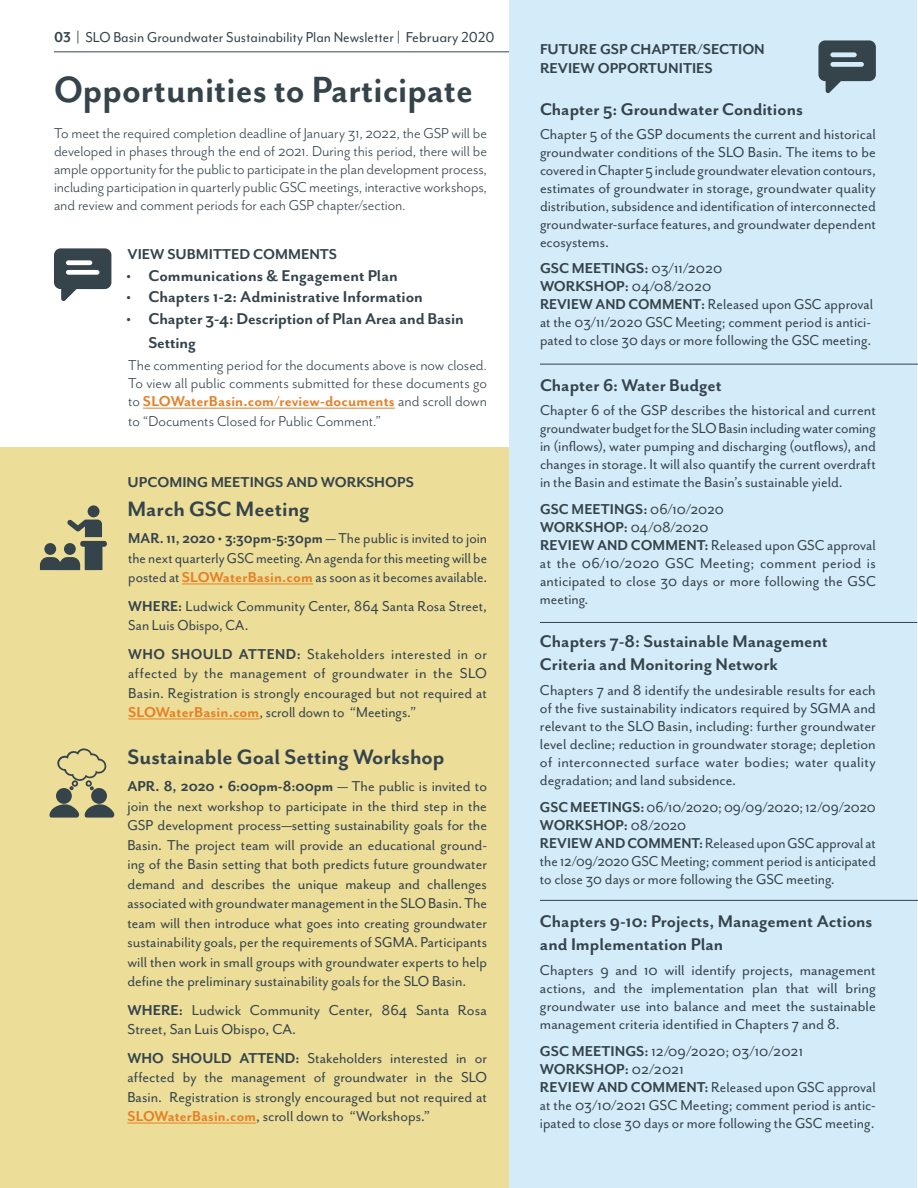
<style>
.page{position:relative;width:918px;height:1188px;background:#fff}
.page>*{position:absolute;margin:0;border:0;box-sizing:border-box;transform-origin:0 0}
.t1{font:700 42px "Mr Eaves San OT";color:#35434b;scale:.95 1}
.t2{font:700 24px "Mr Eaves San OT";color:#35434b}
.t3{font:700 19.5px/23.4px "Mr Eaves San OT";color:#35434b}
.t4{font:700 18px/24px "Mr Eaves San OT";color:#35434b}
.t5{font:16.5px/18px "Mr Eaves San OT";color:#35434b;text-align:justify}
.t6{font:16.5px/18px "Mr Eaves San OT";letter-spacing:-.005em;color:#35434b;text-align:justify}
.t7{font:16.5px/18px "Mr Eaves San OT";color:#35434b;scale:.96 1}
.t8{font:16.5px/19.5px "Mr Eaves San OT";color:#35434b;text-align:justify;scale:.95 1}
.t9{font:700 16.5px/18.8px "Mr Eaves San OT";color:#35434b}
.t10{font:16.5px "Mr Eaves Mod OT";color:#35434b;scale:.95 1}
.s1{font-weight:700}
.s2{font-weight:700;color:#e67f25}
</style>
<div class="page">
<hr style="left:54px;top:51px;width:809px;height:1px;background:#35434b">
<div style="left:0;top:447px;width:509px;height:741px;background:#ecdd98"></div>
<hr style="left:143px;top:408px;width:252px;height:1px;background:#e67f25">
<hr style="left:182px;top:584px;width:131px;height:1px;background:#e67f25">
<hr style="left:128px;top:719px;width:131px;height:1px;background:#e67f25">
<hr style="left:128px;top:1123px;width:128px;height:1px;background:#e67f25">
<svg style="left:54px;top:248px;width:57px;height:53px"></svg>
<svg style="left:40px;top:505px;width:67px;height:65px"></svg>
<div style="left:56px;top:788px;width:16px;height:16px;background:#35434b;border-radius:50%"></div>
<svg style="left:49px;top:803px;width:30px;height:15px"></svg>
<div style="left:91px;top:788px;width:16px;height:16px;background:#35434b;border-radius:50%"></div>
<svg style="left:85px;top:803px;width:29px;height:15px"></svg>
<svg style="left:57px;top:748px;width:50px;height:42px"></svg>
<div style="left:509px;top:0;width:408px;height:1188px;background:#d4ecfa"></div>
<svg style="left:818px;top:40px;width:58px;height:53px"></svg>
<hr style="left:540px;top:364px;width:378px;height:1px;background:#35434b">
<hr style="left:540px;top:622px;width:377px;height:1px;background:#35434b">
<hr style="left:540px;top:900px;width:378px;height:1px;background:#35434b">
<p class="t10" style="left:54px;top:28px;width:465px"><span class="s1">03 |</span> SLO Basin Groundwater Sustainability Plan Newsletter | February 2020</p>
<h1 class="t1" style="left:54px;top:67px;width:443px">Opportunities to Participate</h1>
<p class="t6" style="left:54px;top:124px;width:435px">To meet the required completion deadline of January 31, 2022, the GSP will be developed in phases through the end of 2021. During this period, there will be ample opportunity for the public to participate in the plan development process, including participation in quarterly public GSC meetings, interactive workshops, and review and comment periods for each GSP chapter/section.</p>
<p class="t9" style="left:128px;top:245px;width:211px">VIEW SUBMITTED COMMENTS</p>
<p class="t4" style="left:126px;top:264px;width:273px">• Communications &amp; Engagement Plan</p>
<p class="t4" style="left:126px;top:285px;width:298px">• Chapters 1-2: Administrative Information</p>
<p class="t4" style="left:148px;top:307px;width:317px;text-indent:-22px">• Chapter 3-4: Description of Plan Area and Basin<br>Setting</p>
<p class="t6" style="left:128px;top:357px;width:360px">The commenting period for the documents above is now closed.<br>To view all public comments submitted for these documents go to <span class="s2">SLOWaterBasin.com/review-documents</span> and scroll down</p>
<p class="t6" style="left:128px;top:412px;width:254px">to “Documents Closed for Public Comment.”</p>
<p class="t9" style="left:128px;top:473px;width:288px">UPCOMING MEETINGS AND WORKSHOPS</p>
<h2 class="t2" style="left:128px;top:496px;width:184px">March GSC Meeting</h2>
<p class="t8" style="left:128px;top:529px;width:379px"><span class="s1">MAR. 11, 2020 • 3:30pm-5:30pm</span> — The public is invited to join the next quarterly GSC meeting. An agenda for this meeting will be posted at <span class="s2">SLOWaterBasin.com</span> as soon as it becomes available.</p>
<p class="t5" style="left:128px;top:596px;width:360px;line-height:19.5px"><span class="s1">WHERE:</span> Ludwick Community Center, 864 Santa Rosa Street,<br>San Luis Obispo, CA.</p>
<p class="t5" style="left:128px;top:644px;width:360px;line-height:19.5px"><span class="s1">WHO SHOULD ATTEND:</span> Stakeholders interested in or affected by the management of groundwater in the SLO Basin. Registration is strongly encouraged but not required at <span class="s2">SLOWaterBasin.com</span>, scroll down to “Meetings.”</p>
<h2 class="t2" style="left:128px;top:744px;width:319px">Sustainable Goal Setting Workshop</h2>
<p class="t5" style="left:128px;top:777px;width:361px;line-height:19.5px"><span class="s1">APR. 8, 2020 • 6:00pm-8:00pm</span> — The public is invited to join the next workshop to participate in the third step in the GSP development process—setting sustainability goals for the Basin. The project team will provide an educational ground&shy;ing of the Basin setting that both predicts future groundwater demand and describes the unique makeup and challenges associated with groundwater management in the SLO Basin. The team will then introduce what goes into creating groundwater sustainability goals, per the requirements of SGMA. Participants will then work in small groups with groundwater experts to help define the preliminary sustainability goals for the SLO Basin.</p>
<p class="t5" style="left:128px;top:1000px;width:361px;line-height:19.5px"><span class="s1">WHERE:</span> Ludwick Community Center, 864 Santa Rosa<br>Street, San Luis Obispo, CA.</p>
<p class="t5" style="left:128px;top:1048px;width:361px;line-height:19.6px"><span class="s1">WHO SHOULD ATTEND:</span> Stakeholders interested in or affected by the management of groundwater in the SLO Basin. Registration is strongly encouraged but not required at <span class="s2">SLOWaterBasin.com</span>, scroll down to “Workshops.”</p>
<p class="t9" style="left:540px;top:40px;width:226px">FUTURE GSP CHAPTER/SECTION<br>REVIEW OPPORTUNITIES</p>
<p class="t3" style="left:540px;top:97px;width:264px">Chapter 5: Groundwater Conditions</p>
<p class="t5" style="left:540px;top:125px;width:337px">Chapter 5 of the GSP documents the current and historical groundwater conditions of the SLO Basin. The items to be covered in Chapter 5 include groundwater elevation contours, estimates of groundwater in storage, groundwater quality distribution, subsidence and identification of interconnected groundwater-surface features, and groundwater dependent ecosystems.</p>
<p class="t5" style="left:540px;top:259px;width:335px;text-align:left"><span class="s1">GSC MEETINGS:</span> 03/11/2020<br><span class="s1">WORKSHOP:</span> 04/08/2020<br><span class="s1">REVIEW AND COMMENT:</span> Released upon GSC approval at the 03/11/2020 GSC Meeting; comment period is antici&shy;pated to close 30 days or more following the GSC meeting.</p>
<p class="t3" style="left:540px;top:373px;width:183px">Chapter 6: Water Budget</p>
<p class="t5" style="left:540px;top:401px;width:337px">Chapter 6 of the GSP describes the historical and current groundwater budget for the SLO Basin including water coming in (inflows), water pumping and discharging (outflows), and changes in storage. It will also quantify the current overdraft in the Basin and estimate the Basin’s sustainable yield.</p>
<p class="t5" style="left:540px;top:500px;width:337px;text-align:left"><span class="s1">GSC MEETINGS:</span> 06/10/2020<br><span class="s1">WORKSHOP:</span> 04/08/2020<br><span class="s1">REVIEW AND COMMENT:</span> Released upon GSC approval at the 06/10/2020 GSC Meeting; comment period is anticipated to close 30 days or more following the GSC meeting.</p>
<p class="t3" style="left:540px;top:630px;width:289px">Chapters 7-8: Sustainable Management<br>Criteria and Monitoring Network</p>
<p class="t5" style="left:540px;top:681px;width:337px">Chapters 7 and 8 identify the undesirable results for each of the five sustainability indicators required by SGMA and relevant to the SLO Basin, including: further groundwater level decline; reduction in groundwater storage; depletion of interconnected surface water bodies; water quality degradation; and land subsidence.</p>
<p class="t7" style="left:540px;top:798px;width:351px"><span class="s1">GSC MEETINGS:</span> 06/10/2020; 09/09/2020; 12/09/2020<br><span class="s1">WORKSHOP:</span> 08/2020<br><span class="s1">REVIEW AND COMMENT:</span> Released upon GSC approval at the 12/09/2020 GSC Meeting; comment period is anticipated to close 30 days or more following the GSC meeting.</p>
<p class="t3" style="left:540px;top:910px;width:334px">Chapters 9-10: Projects, Management Actions and Implementation Plan</p>
<p class="t5" style="left:540px;top:961px;width:337px">Chapters 9 and 10 will identify projects, management actions, and the implementation plan that will bring groundwater use into balance and meet the sustainable management criteria identified in Chapters 7 and 8.</p>
<p class="t5" style="left:540px;top:1042px;width:337px;text-align:left"><span class="s1">GSC MEETINGS:</span> 12/09/2020; 03/10/2021<br><span class="s1">WORKSHOP:</span> 02/2021<br><span class="s1">REVIEW AND COMMENT:</span> Released upon GSC approval at the 03/10/2021 GSC Meeting; comment period is antic&shy;ipated to close 30 days or more following the GSC meeting.</p>
</div>
